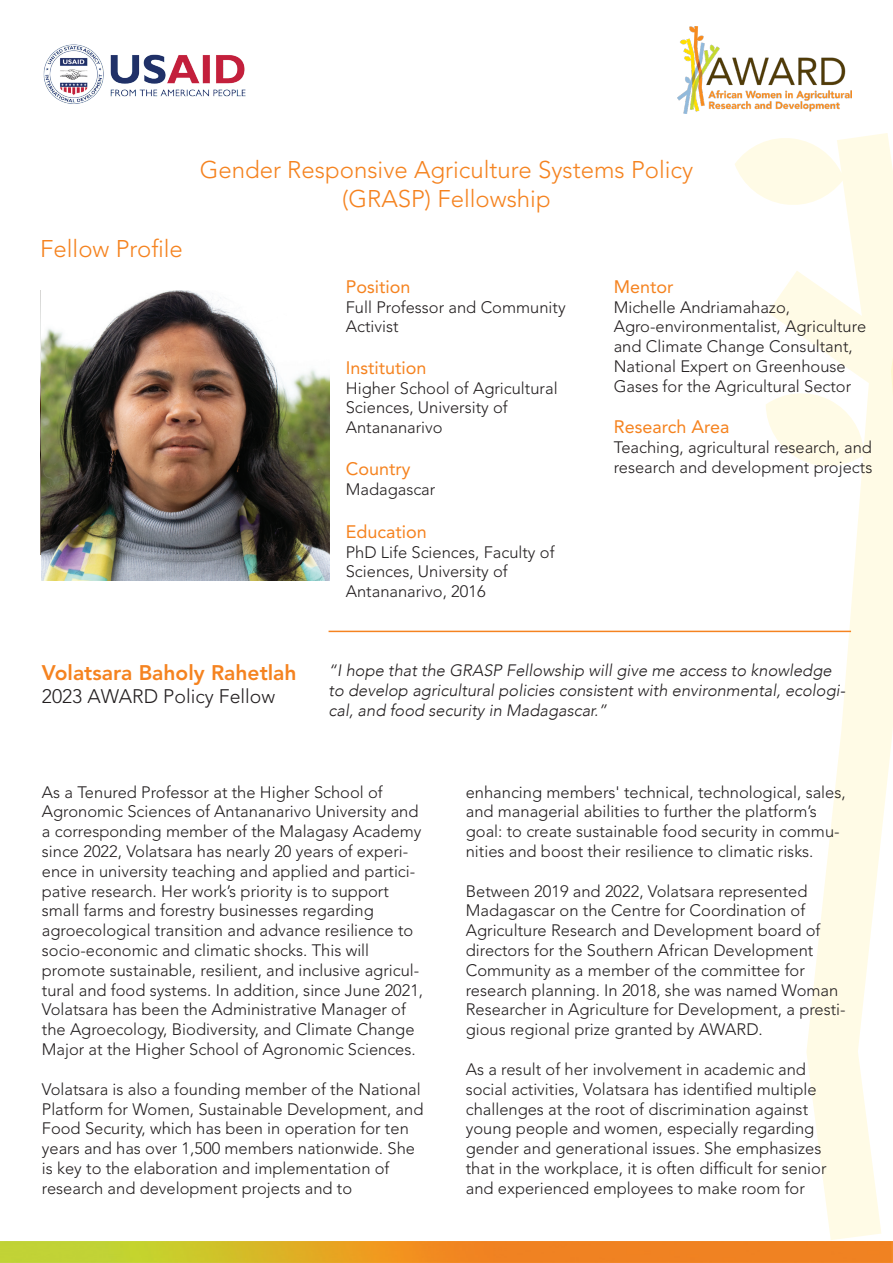
<style>
.page{position:relative;width:893px;height:1263px;background:#fff}
.page>*{position:absolute;margin:0;border:0;box-sizing:border-box;transform-origin:0 0}
.t1{font:300 24px/28.8px "Avenir LT Std";color:#f58320;text-align:center}
.t2{font:800 21px "Avenir LT Std";color:#f58320}
.t3{font:300 19.5px "Avenir LT Std";color:#231f20}
.t4{font:18px "Avenir LT Std";color:#f58320}
.t5{font:300 16.5px/19.8px "Avenir LT Std";color:#231f20}
.t6{font:italic 300 16.5px/19.8px "Avenir";color:#231f20}
</style>
<div class="page">
<svg style="left:734px;top:133px;width:157px;height:1107px"></svg>
<svg style="left:891px;top:160px;width:2px;height:583px"></svg>
<img style="left:43px;top:44px;width:203px;height:60px">
<img style="left:677px;top:26px;width:174px;height:87px">
<hr style="left:329px;top:631px;width:522px;height:1px;background:#f58320">
<img style="left:0;top:1242px;width:893px;height:21px">
<img style="left:42px;top:291px;width:288px;height:289px">
<h1 class="t1" style="left:40px;top:235px;width:144px">Fellow Profile</h1>
<h1 class="t1" style="left:200px;top:156px;width:495px">Gender Responsive Agriculture Systems Policy (GRASP) Fellowship</h1>
<p class="t4" style="left:346px;top:276px;width:66px">Position</p>
<p class="t5" style="left:346px;top:297px;width:221px">Full Professor and Community<br>Activist</p>
<p class="t4" style="left:346px;top:357px;width:82px">Institution</p>
<p class="t5" style="left:346px;top:378px;width:213px">Higher School of Agricultural<br>Sciences, University of<br>Antananarivo</p>
<p class="t4" style="left:346px;top:458px;width:66px">Country</p>
<p class="t5" style="left:346px;top:479px;width:91px">Madagascar</p>
<p class="t4" style="left:346px;top:521px;width:83px">Education</p>
<p class="t5" style="left:346px;top:542px;width:210px">PhD Life Sciences, Faculty of<br>Sciences, University of<br>Antananarivo, 2016</p>
<p class="t4" style="left:614px;top:276px;width:61px">Mentor</p>
<p class="t5" style="left:614px;top:297px;width:254px">Michelle Andriamahazo,<br>Agro-environmentalist, Agriculture and Climate Change Consultant,<br>National Expert on Greenhouse<br>Gases for the Agricultural Sector</p>
<p class="t4" style="left:614px;top:417px;width:117px">Research Area</p>
<p class="t5" style="left:614px;top:438px;width:260px">Teaching, agricultural research, and research and development projects</p>
<p class="t2" style="left:42px;top:660px;width:256px">Volatsara Baholy Rahetlah</p>
<p class="t3" style="left:42px;top:685px;width:235px">2023 AWARD Policy Fellow</p>
<p class="t6" style="left:329px;top:660px;width:518px">“I hope that the GRASP Fellowship will give me access to knowledge to develop agricultural policies consistent with environmental, ecologi&shy;cal, and food security in Madagascar.”</p>
<p class="t5" style="left:42px;top:782px;width:383px">As a Tenured Professor at the Higher School of Agronomic Sciences of Antananarivo University and a corresponding member of the Malagasy Academy since 2022, Volatsara has nearly 20 years of experi&shy;ence in university teaching and applied and partici&shy;pative research. Her work’s priority is to support small farms and forestry businesses regarding agroecological transition and advance resilience to socio-economic and climatic shocks. This will promote sustainable, resilient, and inclusive agricul&shy;tural and food systems. In addition, since June 2021, Volatsara has been the Administrative Manager of the Agroecology, Biodiversity, and Climate Change Major at the Higher School of Agronomic Sciences.</p>
<p class="t5" style="left:42px;top:1079px;width:383px">Volatsara is also a founding member of the National Platform for Women, Sustainable Development, and Food Security, which has been in operation for ten years and has over 1,500 members nationwide. She is key to the elaboration and implementation of research and development projects and to</p>
<p class="t5" style="left:466px;top:782px;width:381px">enhancing members' technical, technological, sales, and managerial abilities to further the platform’s goal: to create sustainable food security in commu&shy;nities and boost their resilience to climatic risks.</p>
<p class="t5" style="left:466px;top:881px;width:381px">Between 2019 and 2022, Volatsara represented Madagascar on the Centre for Coordination of Agriculture Research and Development board of directors for the Southern African Development Community as a member of the committee for research planning. In 2018, she was named Woman Researcher in Agriculture for Development, a presti&shy;gious regional prize granted by AWARD.</p>
<p class="t5" style="left:466px;top:1059px;width:362px">As a result of her involvement in academic and social activities, Volatsara has identified multiple challenges at the root of discrimination against young people and women, especially regarding gender and generational issues. She emphasizes that in the workplace, it is often difficult for senior and experienced employees to make room for</p>
</div>
